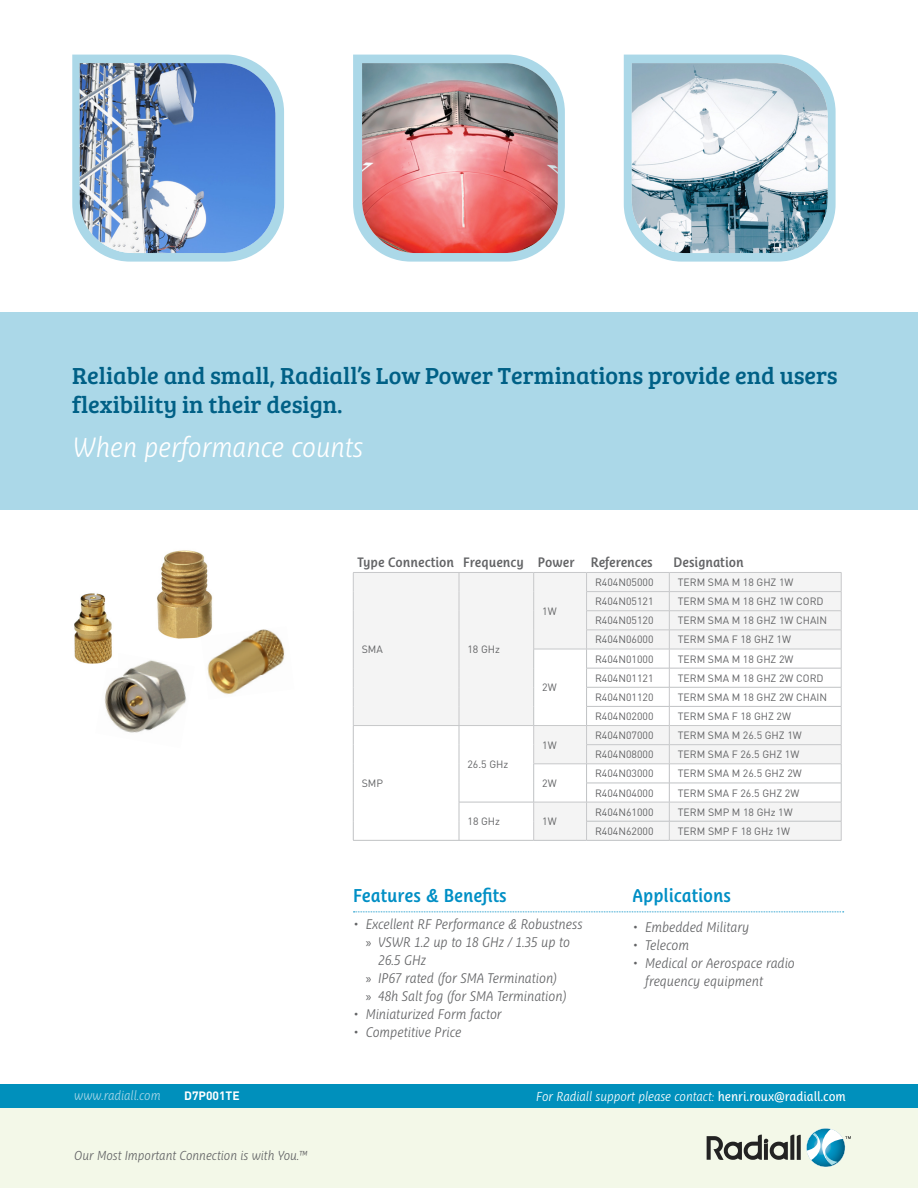
<style>
.page{position:relative;width:918px;height:1188px;background:#fff}
.page>*{position:absolute;margin:0;border:0;box-sizing:border-box;transform-origin:0 0}
.t1{font:italic 300 27px "Ayita Pro";color:#fff}
.t2{font:24px/28.8px "Bree Serif";color:#006086}
.t3{font:600 18px "Ayita Pro";color:#008fc5}
.t4{font:italic 300 13.5px/18px "Ayita Pro";color:#636466}
.t5{font:600 13.2px "Ayita Pro";color:#636466}
.t6{font:italic 300 12.6px "Ayita Pro";color:#fff}
.t7{font:italic 300 12.6px "Ayita Pro";color:#636466}
.t8{font:italic 300 12.6px "Ayita Pro";color:#abd8e8}
.t9{font:700 12px "DIN Pro";color:#fff}
.t10{font:10.5px "DIN Pro";color:#636466}
.s1{font-family:"Myriad Pro";font-weight:400;font-style:normal}
.s2{font-weight:400;font-style:normal}
</style>
<div class="page">
<img style="left:104px;top:660px;width:83px;height:73px">
<div style="left:0;top:1097px;width:918px;height:91px;background:#f3f8e8"></div>
<div style="left:0;top:1084px;width:918px;height:24px;background:#0090bc"></div>
<div style="left:0;top:312px;width:918px;height:197px;background:#abd8e8"></div>
<svg style="left:707px;top:1128px;width:144px;height:39px"></svg>
<svg style="left:353px;top:912px;width:491px;height:1px"></svg>
<svg style="left:624px;top:55px;width:212px;height:207px;fill:#abd8e8"></svg>
<img style="left:632px;top:63px;width:196px;height:190px">
<svg style="left:72px;top:55px;width:212px;height:207px;fill:#abd8e8"></svg>
<svg style="left:353px;top:55px;width:212px;height:207px;fill:#abd8e8"></svg>
<img style="left:362px;top:63px;width:196px;height:190px">
<img style="left:80px;top:63px;width:195px;height:190px">
<hr style="left:353px;top:840px;width:106px;height:1px;background:#c0c2c4">
<hr style="left:459px;top:840px;width:75px;height:1px;background:#c0c2c4">
<svg style="left:353px;top:572px;width:489px;height:268px"></svg>
<hr style="left:534px;top:840px;width:53px;height:1px;background:#c0c2c4">
<hr style="left:587px;top:821px;width:82px;height:1px;background:#c0c2c4">
<hr style="left:669px;top:821px;width:172px;height:1px;background:#c0c2c4">
<hr style="left:587px;top:840px;width:82px;height:1px;background:#c0c2c4">
<hr style="left:669px;top:840px;width:172px;height:1px;background:#c0c2c4">
<img style="left:74px;top:593px;width:43px;height:74px">
<img style="left:157px;top:550px;width:56px;height:89px">
<img style="left:201px;top:626px;width:84px;height:69px">
<h2 class="t2" style="left:72px;top:360px;width:767px">Reliable and small, Radiall’s Low Power Terminations provide end users flexibility in their design.</h2>
<h1 class="t1" style="left:73px;top:432px;width:292px">When performance counts</h1>
<p class="t5" style="left:358px;top:554px;width:297px">Type Connection Frequency Power References</p>
<p class="t5" style="left:674px;top:554px;width:72px">Designation</p>
<p class="t10" style="left:362px;top:642px;width:23px">SMA</p>
<p class="t10" style="left:468px;top:642px;width:34px">18 GHz</p>
<p class="t10" style="left:362px;top:776px;width:23px">SMP</p>
<p class="t10" style="left:468px;top:757px;width:42px">26.5 GHz</p>
<p class="t10" style="left:542px;top:604px;width:16px">1W</p>
<p class="t10" style="left:542px;top:680px;width:16px">2W</p>
<p class="t10" style="left:542px;top:738px;width:16px">1W</p>
<p class="t10" style="left:542px;top:776px;width:16px">2W</p>
<p class="t10" style="left:468px;top:814px;width:34px">18 GHz</p>
<p class="t10" style="left:542px;top:814px;width:16px">1W</p>
<p class="t10" style="left:595px;top:575px;width:60px">R404N05000</p>
<p class="t10" style="left:678px;top:575px;width:117px">TERM SMA M 18 GHZ 1W</p>
<p class="t10" style="left:595px;top:594px;width:60px">R404N05121</p>
<p class="t10" style="left:678px;top:594px;width:147px">TERM SMA M 18 GHZ 1W CORD</p>
<p class="t10" style="left:595px;top:613px;width:60px">R404N05120</p>
<p class="t10" style="left:678px;top:613px;width:151px">TERM SMA M 18 GHZ 1W CHAIN</p>
<p class="t10" style="left:595px;top:633px;width:60px">R404N06000</p>
<p class="t10" style="left:678px;top:633px;width:115px">TERM SMA F 18 GHZ 1W</p>
<p class="t10" style="left:595px;top:652px;width:60px">R404N01000</p>
<p class="t10" style="left:678px;top:652px;width:117px">TERM SMA M 18 GHZ 2W</p>
<p class="t10" style="left:595px;top:671px;width:60px">R404N01121</p>
<p class="t10" style="left:678px;top:671px;width:147px">TERM SMA M 18 GHZ 2W CORD</p>
<p class="t10" style="left:595px;top:690px;width:60px">R404N01120</p>
<p class="t10" style="left:678px;top:690px;width:151px">TERM SMA M 18 GHZ 2W CHAIN</p>
<p class="t10" style="left:595px;top:709px;width:60px">R404N02000</p>
<p class="t10" style="left:678px;top:709px;width:115px">TERM SMA F 18 GHZ 2W</p>
<p class="t10" style="left:595px;top:728px;width:60px">R404N07000</p>
<p class="t10" style="left:678px;top:728px;width:126px">TERM SMA M 26.5 GHZ 1W</p>
<p class="t10" style="left:595px;top:747px;width:60px">R404N08000</p>
<p class="t10" style="left:678px;top:747px;width:123px">TERM SMA F 26.5 GHZ 1W</p>
<p class="t10" style="left:595px;top:766px;width:60px">R404N03000</p>
<p class="t10" style="left:678px;top:766px;width:126px">TERM SMA M 26.5 GHZ 2W</p>
<p class="t10" style="left:595px;top:786px;width:60px">R404N04000</p>
<p class="t10" style="left:678px;top:786px;width:123px">TERM SMA F 26.5 GHZ 2W</p>
<p class="t10" style="left:595px;top:805px;width:60px">R404N61000</p>
<p class="t10" style="left:678px;top:805px;width:116px">TERM SMP M 18 GHz 1W</p>
<p class="t10" style="left:595px;top:824px;width:60px">R404N62000</p>
<p class="t10" style="left:678px;top:824px;width:114px">TERM SMP F 18 GHz 1W</p>
<h3 class="t3" style="left:353px;top:885px;width:155px">Features &amp; Benefits</h3>
<h3 class="t3" style="left:633px;top:885px;width:100px">Applications</h3>
<p class="t4" style="left:353px;top:915px;width:231px">• Excellent RF Performance &amp; Robustness</p>
<p class="t4" style="left:366px;top:933px;width:206px"><span class="s1">»</span> VSWR 1.2 up to 18 GHz / 1.35 up to</p>
<p class="t4" style="left:379px;top:951px;width:49px">26.5 GHz</p>
<p class="t4" style="left:366px;top:969px;width:193px"><span class="s1">»</span> IP67 rated (for SMA Termination)</p>
<p class="t4" style="left:366px;top:987px;width:202px"><span class="s1">»</span> 48h Salt fog (for SMA Termination)</p>
<p class="t4" style="left:353px;top:1005px;width:150px">• Miniaturized Form factor</p>
<p class="t4" style="left:353px;top:1023px;width:110px">• Competitive Price</p>
<p class="t4" style="left:633px;top:918px;width:118px">• Embedded Military</p>
<p class="t4" style="left:633px;top:936px;width:58px">• Telecom</p>
<p class="t4" style="left:645px;top:954px;width:151px;text-indent:-13px">• Medical or Aerospace radio frequency equipment</p>
<p class="t8" style="left:74px;top:1088px;width:88px">www.radiall.com</p>
<p class="t6" style="left:536px;top:1089px;width:311px">For Radiall support please contact: <span class="s2">henri.roux@radiall.com</span></p>
<p class="t9" style="left:184px;top:1088px;width:57px">D7P001TE</p>
<p class="t7" style="left:74px;top:1148px;width:235px">Our Most Important Connection is with You.™</p>
</div>
